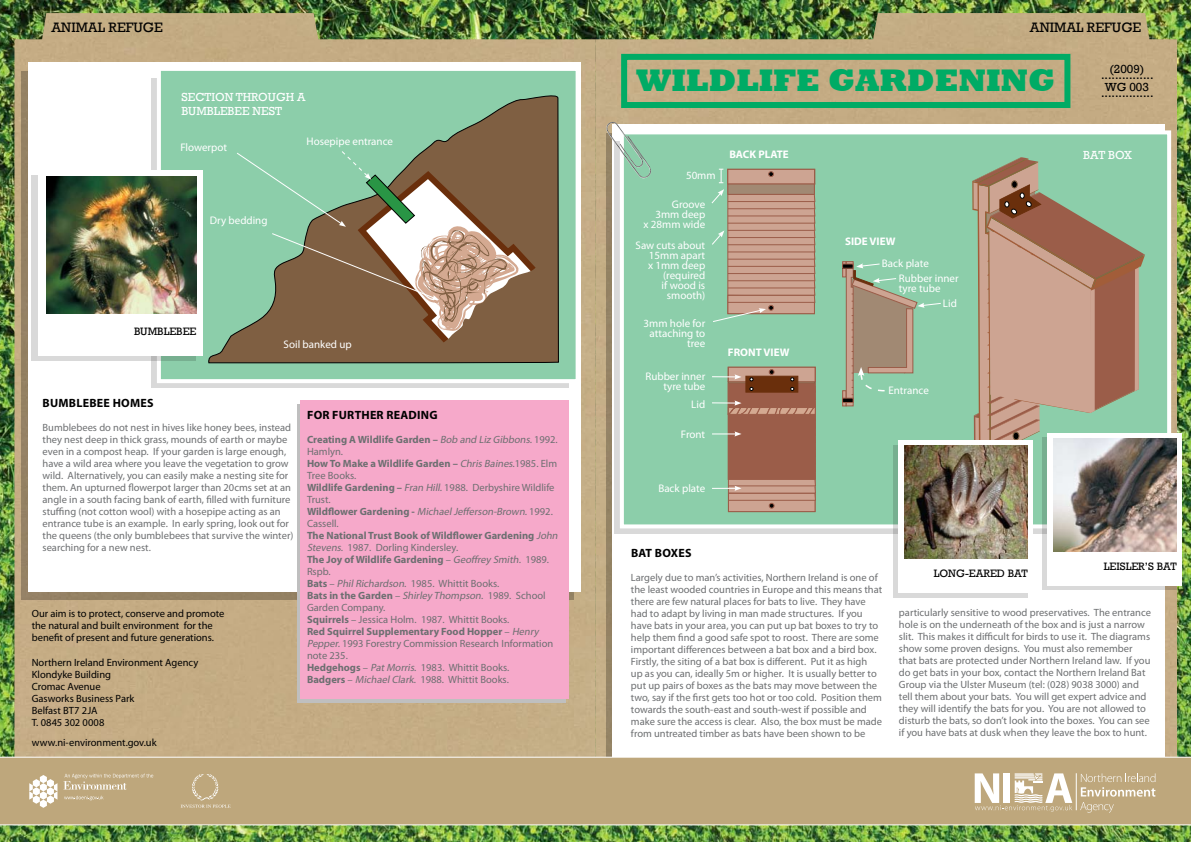
<style>
.page{position:relative;width:1191px;height:842px;background:#fff}
.page>*{position:absolute;margin:0;border:0;box-sizing:border-box;transform-origin:0 0}
.t1{font:800 32px "Rockwell";color:#00ab65}
.t2{font:14px "Rockwell";color:#000}
.t3{font:12px/12px "Rockwell";color:#000;text-align:center}
.t4{font:700 12px "Myriad Pro";letter-spacing:.02em;color:#000}
.t5{font:12px/14.4px "Rockwell";color:#fff}
.t6{font:11px/10px "Myriad Pro";color:#fff;text-align:right}
.t7{font:11px "Rockwell";color:#000}
.t8{font:700 11px "Myriad Pro";color:#fff}
.t9{font:10.5px/12px "Myriad Pro";color:#6d6f71}
.t10{font:10.5px/12px "Myriad Pro";color:#000}
.s1{font-weight:700}
.s2{font-style:italic}
</style>
<div class="page">
<img style="left:0;top:0;width:1191px;height:842px">
<img style="left:14px;top:13px;width:1163px;height:744px">
<div style="left:612px;top:124px;width:553px;height:648px;background:#fff"></div>
<div style="left:21px;top:71px;width:553px;height:529px;background:#948163"></div>
<div style="left:28px;top:62px;width:552px;height:530px;background:#fff"></div>
<div style="left:297px;top:404px;width:268px;height:299px;background:#bfbfbf"></div>
<div style="left:300px;top:400px;width:268px;height:299px;background:#f6a9ca"></div>
<div style="left:0;top:757px;width:1191px;height:68px;background:#bea77c"></div>
<hr style="left:1076px;top:773px;width:1px;height:37px;background:#fff">
<svg style="left:974px;top:773px;width:98px;height:39px"></svg>
<svg style="left:1080px;top:773px;width:75px;height:40px;background:#c7b38e"></svg>
<svg style="left:29px;top:775px;width:28px;height:33px"></svg>
<svg style="left:64px;top:796px;width:39px;height:4px"></svg>
<svg style="left:63px;top:774px;width:90px;height:16px"></svg>
<svg style="left:180px;top:774px;width:51px;height:34px;background:#c3ae86"></svg>
<div style="left:620px;top:130px;width:551px;height:398px;background:#8cceaa;border:4px solid #fff"></div>
<svg style="left:972px;top:157px;width:173px;height:283px"></svg>
<div style="left:727px;top:169px;width:88px;height:145px;background:#cda492;border:1px solid #9b5d49"></div>
<svg style="left:768px;top:171px;width:6px;height:6px"></svg>
<div style="left:727px;top:184px;width:88px;height:11px;background:#a18973;border:1px solid #9b5d49"></div>
<svg style="left:711px;top:189px;width:105px;height:133px"></svg>
<div style="left:728px;top:493px;width:87px;height:19px;background:#cda492;border:1px solid #9b5d49"></div>
<svg style="left:719px;top:169px;width:4px;height:14px"></svg>
<svg style="left:712px;top:369px;width:104px;height:140px"></svg>
<svg style="left:842px;top:261px;width:3px;height:16px"></svg>
<svg style="left:842px;top:390px;width:3px;height:16px"></svg>
<hr style="left:842px;top:264px;width:11px;height:4px;background:#000">
<div style="left:842px;top:263px;width:11px;height:6px;border:1px solid #9b5d49"></div>
<hr style="left:842px;top:398px;width:11px;height:4px;background:#000">
<div style="left:842px;top:398px;width:11px;height:5px;border:1px solid #9b5d49"></div>
<svg style="left:845px;top:261px;width:96px;height:146px"></svg>
<div style="left:151px;top:79px;width:417px;height:309px;background:#d9d9d9"></div>
<div style="left:157px;top:67px;width:422px;height:316px;background:#8cceaa;border:4px solid #fff"></div>
<svg style="left:208px;top:95px;width:351px;height:268px"></svg>
<svg style="left:236px;top:150px;width:316px;height:205px"></svg>
<svg style="left:1041px;top:438px;width:135px;height:152px"></svg>
<div style="left:1047px;top:433px;width:135px;height:153px;background:#fff"></div>
<img style="left:1053px;top:438px;width:123px;height:113px">
<svg style="left:892px;top:445px;width:135px;height:152px"></svg>
<div style="left:898px;top:440px;width:135px;height:153px;background:#fff"></div>
<img style="left:905px;top:446px;width:122px;height:112px">
<svg style="left:32px;top:175px;width:164px;height:186px;background:#d3d8d5"></svg>
<div style="left:39px;top:170px;width:164px;height:186px;background:#fff"></div>
<img style="left:47px;top:176px;width:149px;height:138px">
<div style="left:621px;top:54px;width:449px;height:54px;border:6px solid #00ab65"></div>
<img style="left:605px;top:121px;width:49px;height:60px">
<h2 class="t2" style="left:51px;top:19px;width:113px">ANIMAL REFUGE</h2>
<p class="t5" style="left:181px;top:90px;width:126px">SECTION THROUGH A<br>BUMBLEBEE NEST</p>
<p class="t6" style="left:180px;top:142px;width:48px">Flowerpot</p>
<p class="t6" style="left:306px;top:136px;width:88px">Hosepipe entrance</p>
<p class="t6" style="left:210px;top:215px;width:59px">Dry bedding</p>
<p class="t7" style="left:134px;top:325px;width:64px">BUMBLEBEE</p>
<p class="t6" style="left:283px;top:340px;width:70px">Soil banked up</p>
<p class="t4" style="left:43px;top:395px;width:112px">Bumblebee homes</p>
<p class="t9" style="left:43px;top:421px;width:252px">Bumblebees do not nest in hives like honey bees, instead they nest deep in thick grass, mounds of earth or maybe even in a compost heap. If your garden is large enough, have a wild area where you leave the vegetation to grow wild. Alternatively, you can easily make a nesting site for them. An upturned flowerpot larger than 20cms set at an angle in a south facing bank of earth, filled with furniture stuffing (not cotton wool) with a hosepipe acting as an entrance tube is an example. In early spring, look out for the queens (the only bumblebees that survive the winter) searching for a new nest.</p>
<p class="t10" style="left:32px;top:608px;width:194px">Our aim is to protect, conserve and promote the natural and built environment for the benefit of present and future generations.</p>
<p class="t10" style="left:32px;top:656px;width:168px">Northern Ireland Environment Agency<br>Klondyke Building<br>Cromac Avenue<br>Gasworks Business Park<br>Belfast BT7 2JA<br>T. 0845 302 0008</p>
<p class="t10" style="left:32px;top:736px;width:126px">www.ni-environment.gov.uk</p>
<p class="t4" style="left:307px;top:407px;width:132px">For further reading</p>
<p class="t9" style="left:307px;top:433px;width:254px"><span class="s1">Creating A Wildlife Garden –</span> <span class="s2">Bob and Liz Gibbons.</span>1992.<br>Hamlyn.<br><span class="s1">How To Make a Wildlife Garden –</span> <span class="s2">Chris Baines.</span>1985. Elm Tree Books.<br><span class="s1">Wildlife Gardening –</span> <span class="s2">Fran Hill.</span>1988. Derbyshire Wildlife Trust.<br><span class="s1">Wildflower Gardening -</span> <span class="s2">MichaelJefferson-Brown.</span>1992.<br>Cassell.<br><span class="s1">The National Trust Book of Wildflower Gardening</span> <span class="s2">John Stevens.</span> 1987. Dorling Kindersley.<br><span class="s1">The Joy of Wildlife Gardening</span> – <span class="s2">Geoffrey Smith.</span> 1989.<br>Rspb.<br><span class="s1">Bats</span> – <span class="s2">PhilRichardson.</span> 1985. Whittit Books.<br><span class="s1">Bats in the Garden</span> – <span class="s2">Shirley Thompson</span>. 1989. School Garden Company.<br><span class="s1">Squirrels</span> – Jessica Holm. 1987. Whittit Books.<br><span class="s1">Red Squirrel Supplementary Food Hopper</span> – <span class="s2">Henry Pepper.</span>1993 Forestry Commission Research Information note 235.<br><span class="s1">Hedgehogs</span> – <span class="s2">PatMorris</span>. 1983. Whittit Books.<br><span class="s1">Badgers</span> – <span class="s2">MichaelClark</span>. 1988. Whittit Books.</p>
<h2 class="t2" style="left:1030px;top:19px;width:113px">ANIMAL REFUGE</h2>
<p class="t3" style="left:1109px;top:63px;width:37px">(2009)</p>
<p class="t3" style="left:1101px;top:69px;width:54px">...............<br>WG 003</p>
<p class="t3" style="left:1101px;top:87px;width:54px">...............</p>
<h1 class="t1" style="left:636px;top:62px;width:420px">WILDLIFE GARDENING</h1>
<p class="t6" style="left:686px;top:170px;width:31px">50mm</p>
<p class="t6" style="left:643px;top:199px;width:63px">Groove<br>3mm deep<br>x 28mm wide</p>
<p class="t6" style="left:635px;top:240px;width:71px">Saw cuts about<br>15mm apart<br>x 1mm deep (required<br>if wood is smooth)</p>
<p class="t6" style="left:643px;top:318px;width:63px">3mm hole for attaching to tree</p>
<p class="t6" style="left:645px;top:371px;width:61px">Rubber inner tyre tube</p>
<p class="t6" style="left:691px;top:399px;width:15px">Lid</p>
<p class="t6" style="left:681px;top:429px;width:26px">Front</p>
<p class="t8" style="left:729px;top:147px;width:43px">BACK PLATE</p>
<p class="t5" style="left:1083px;top:148px;width:50px">BAT BOX</p>
<p class="t8" style="left:728px;top:345px;width:14px">FRONT</p>
<p class="t8" style="left:763px;top:345px;width:27px">VIEW</p>
<p class="t8" style="left:845px;top:234px;width:7px">SIDE</p>
<p class="t8" style="left:869px;top:234px;width:27px">VIEW</p>
<p class="t6" style="left:899px;top:256px;width:61px;line-height:14.8px;text-align:left;text-indent:-17px">Back plate<br>Rubber inner</p>
<p class="t6" style="left:899px;top:283px;width:43px">tyre tube</p>
<p class="t6" style="left:943px;top:298px;width:15px">Lid</p>
<p class="t6" style="left:888px;top:385px;width:42px">Entrance</p>
<p class="t6" style="left:658px;top:483px;width:48px">Back plate</p>
<p class="t4" style="left:631px;top:545px;width:62px">Bat boxes</p>
<p class="t9" style="left:631px;top:571px;width:253px">Largely due to man’s activities, Northern Ireland is one of the least wooded countries in Europe and this means that there are few natural places for bats to live. They have had to adapt by living in man made structures. If you have bats in your area, you can put up bat boxes to try to help them find a good safe spot to roost. There are some important differences between a bat box and a bird box.<br>Firstly, the siting of a bat box is different. Put it as high<br>up as you can, ideally 5m or higher. It is usually better to put up pairs of boxes as the bats may move between the two, say if the first gets too hot or too cold. Position them towards the south-east and south-west if possible and make sure the access is clear. Also, the box must be made from untreated timber as bats have been shown to be</p>
<p class="t7" style="left:933px;top:567px;width:96px">LONG-EARED BAT</p>
<p class="t7" style="left:1103px;top:560px;width:75px">LEISLER’S BAT</p>
<p class="t9" style="left:899px;top:606px;width:253px">particularly sensitive to wood preservatives. The entrance hole is on the underneath of the box and is just a narrow slit. This makes it difficult for birds to use it. The diagrams show some proven designs. You must also remember that bats are protected under Northern Ireland law. If you do get bats in your box, contact the Northern Ireland Bat Group via the Ulster Museum (tel: (028) 9038 3000) and tell them about your bats. You will get expert advice and they will identify the bats for you. You are not allowed to disturb the bats, so don’t look into the boxes. You can see if you have bats at dusk when they leave the box to hunt.</p>
</div>
